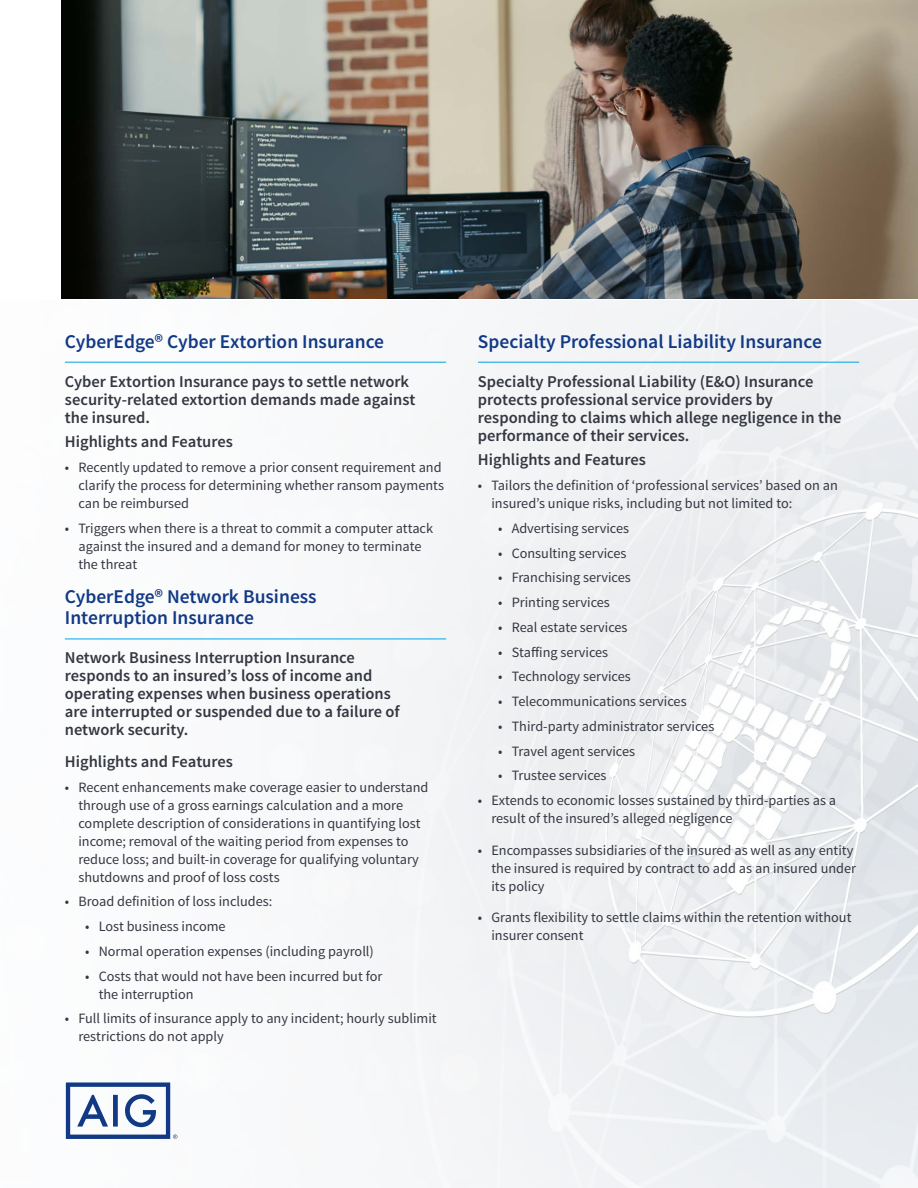
<style>
.page{position:relative;width:918px;height:1188px;background:#fff}
.page>*{position:absolute;margin:0;border:0;box-sizing:border-box;transform-origin:0 0}
.t1{font:600 19.5px/21px "Source Sans Pro";color:#123985}
.t2{font:600 16.5px/18px "Source Sans Pro";color:#343741}
.t3{font:14.25px/18px "Source Sans Pro";color:#343741}
</style>
<div class="page">
<img style="left:64px;top:300px;width:854px;height:888px">
<img style="left:62px;top:0;width:856px;height:298px">
<hr style="left:65px;top:362px;width:381px;height:1px;background:#00a4e3">
<hr style="left:65px;top:639px;width:381px;height:1px;background:#00a4e3">
<hr style="left:478px;top:362px;width:381px;height:1px;background:#00a4e3">
<svg style="left:66px;top:1082px;width:111px;height:57px"></svg>
<p class="t1" style="left:65px;top:331px;width:321px">CyberEdge® Cyber Extortion Insurance</p>
<p class="t2" style="left:65px;top:373px;width:352px">Cyber Extortion Insurance pays to settle network security-related extortion demands made against the insured.</p>
<p class="t2" style="left:65px;top:433px;width:170px">Highlights and Features</p>
<p class="t3" style="left:78px;top:459px;width:367px;text-indent:-14px">• Recently updated to remove a prior consent requirement and clarify the process for determining whether ransom payments can be reimbursed</p>
<p class="t3" style="left:78px;top:519px;width:356px;text-indent:-14px">• Triggers when there is a threat to commit a computer attack against the insured and a demand for money to terminate the threat</p>
<p class="t1" style="left:65px;top:587px;width:253px">CyberEdge® Network Business<br>Interruption Insurance</p>
<p class="t2" style="left:65px;top:649px;width:336px">Network Business Interruption Insurance responds to an insured’s loss of income and operating expenses when business operations are interrupted or suspended due to a failure of network security.</p>
<p class="t2" style="left:65px;top:753px;width:170px">Highlights and Features</p>
<p class="t3" style="left:78px;top:778px;width:352px;text-indent:-14px">• Recent enhancements make coverage easier to understand through use of a gross earnings calculation and a more complete description of considerations in quantifying lost income; removal of the waiting period from expenses to reduce loss; and built-in coverage for qualifying voluntary shutdowns and proof of loss costs</p>
<p class="t3" style="left:65px;top:893px;width:209px">• Broad definition of loss includes:</p>
<p class="t3" style="left:85px;top:918px;width:142px">• Lost business income</p>
<p class="t3" style="left:85px;top:942px;width:290px">• Normal operation expenses (including payroll)</p>
<p class="t3" style="left:99px;top:967px;width:285px;text-indent:-14px">• Costs that would not have been incurred but for the interruption</p>
<p class="t3" style="left:78px;top:1010px;width:360px;text-indent:-14px">• Full limits of insurance apply to any incident; hourly sublimit restrictions do not apply</p>
<p class="t1" style="left:478px;top:331px;width:345px">Specialty Professional Liability Insurance</p>
<p class="t2" style="left:478px;top:373px;width:365px">Specialty Professional Liability (E&amp;O) Insurance protects professional service providers by responding to claims which allege negligence in the performance of their services.</p>
<p class="t2" style="left:478px;top:451px;width:170px">Highlights and Features</p>
<p class="t3" style="left:491px;top:477px;width:348px;text-indent:-14px">• Tailors the definition of ‘professional services’ based on an insured’s unique risks, including but not limited to:</p>
<p class="t3" style="left:498px;top:519px;width:132px">• Advertising services</p>
<p class="t3" style="left:498px;top:544px;width:130px">• Consulting services</p>
<p class="t3" style="left:498px;top:569px;width:134px">• Franchising services</p>
<p class="t3" style="left:498px;top:594px;width:113px">• Printing services</p>
<p class="t3" style="left:498px;top:618px;width:131px">• Real estate services</p>
<p class="t3" style="left:498px;top:643px;width:112px">• Staffing services</p>
<p class="t3" style="left:498px;top:668px;width:134px">• Technology services</p>
<p class="t3" style="left:498px;top:693px;width:190px">• Telecommunications services</p>
<p class="t3" style="left:498px;top:717px;width:218px">• Third-party administrator services</p>
<p class="t3" style="left:498px;top:742px;width:138px">• Travel agent services</p>
<p class="t3" style="left:498px;top:767px;width:110px">• Trustee services</p>
<p class="t3" style="left:491px;top:792px;width:346px;text-indent:-14px">• Extends to economic losses sustained by third-parties as a result of the insured’s alleged negligence</p>
<p class="t3" style="left:491px;top:841px;width:366px;text-indent:-14px">• Encompasses subsidiaries of the insured as well as any entity the insured is required by contract to add as an insured under its policy</p>
<p class="t3" style="left:491px;top:909px;width:362px;text-indent:-14px">• Grants flexibility to settle claims within the retention without insurer consent</p>
</div>
